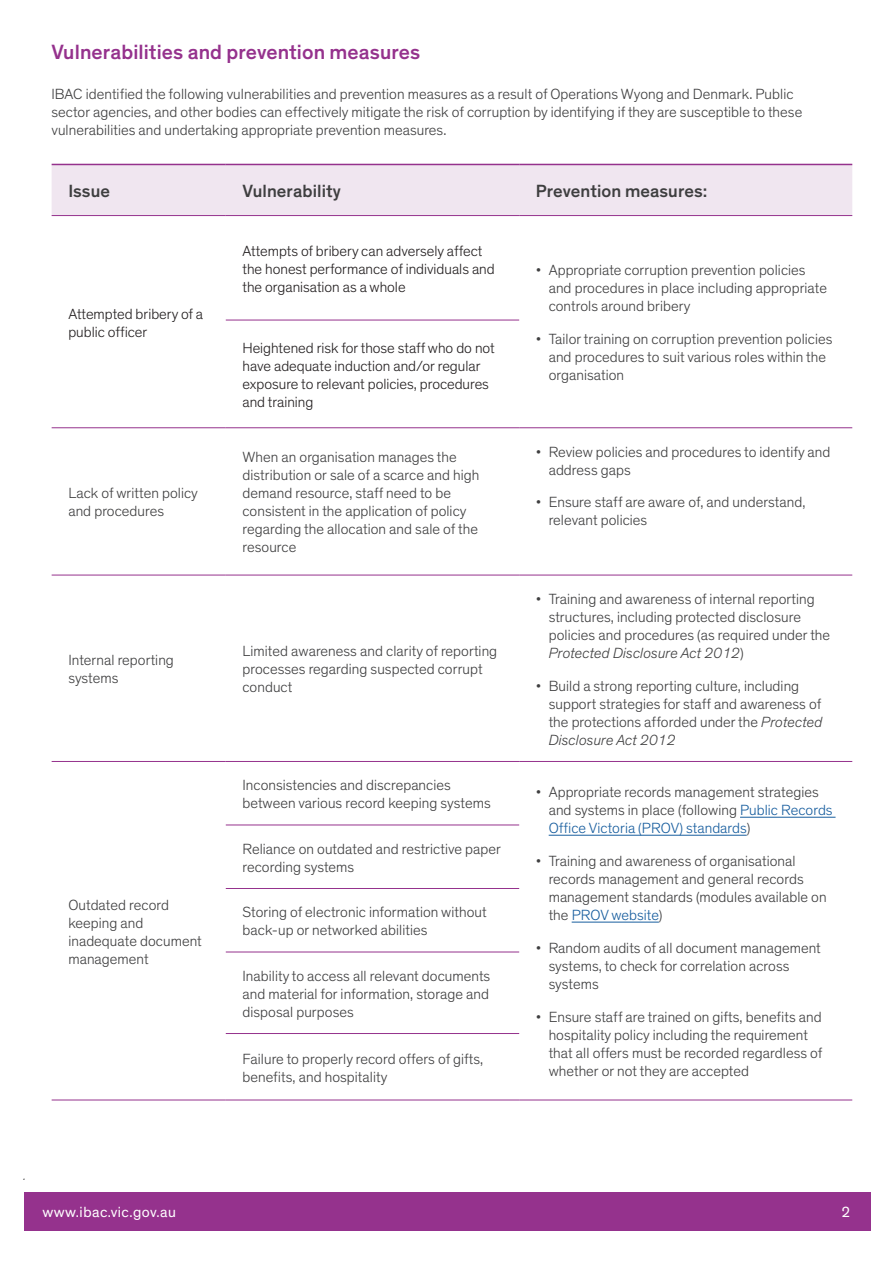
<style>
.page{position:relative;width:893px;height:1263px;background:#fff}
.page>*{position:absolute;margin:0;border:0;box-sizing:border-box;transform-origin:0 0}
.Heading_2{font:500 21px "Theinhardt";letter-spacing:.005em;color:#95328d}
.t1{font:500 18px "Theinhardt";letter-spacing:.005em;color:#3e3e3f}
.Body_copy{font:300 15px/18px "Theinhardt";letter-spacing:.005em;color:#3e3e3f}
.t2{font:300 15px/18px "Theinhardt";color:#231f20}
.t3{font:15px "Theinhardt";letter-spacing:.03em;color:#fff}
.t4{font:italic 300 12px "Theinhardt";color:#3e3e3f}
.s1{font-style:italic}
.s2{color:#175d9e}
</style>
<div class="page">
<div style="left:24px;top:1193px;width:847px;height:38px;background:#95328d"></div>
<div style="left:52px;top:165px;width:800px;height:50px;background:#f0e6f0"></div>
<hr style="left:52px;top:215px;width:174px;height:1px;background:#95328d">
<hr style="left:226px;top:215px;width:293px;height:1px;background:#95328d">
<hr style="left:519px;top:215px;width:333px;height:1px;background:#95328d">
<hr style="left:52px;top:164px;width:174px;height:1px;background:#95328d">
<hr style="left:226px;top:164px;width:293px;height:1px;background:#95328d">
<hr style="left:519px;top:164px;width:333px;height:1px;background:#95328d">
<hr style="left:226px;top:320px;width:293px;height:1px;background:#95328d">
<hr style="left:52px;top:427px;width:174px;height:1px;background:#95328d">
<hr style="left:226px;top:427px;width:293px;height:1px;background:#95328d">
<hr style="left:519px;top:427px;width:333px;height:1px;background:#95328d">
<hr style="left:52px;top:575px;width:174px;height:1px;background:#95328d">
<hr style="left:226px;top:575px;width:293px;height:1px;background:#95328d">
<hr style="left:519px;top:575px;width:333px;height:1px;background:#95328d">
<hr style="left:52px;top:761px;width:174px;height:1px;background:#95328d">
<hr style="left:226px;top:761px;width:293px;height:1px;background:#95328d">
<hr style="left:519px;top:761px;width:333px;height:1px;background:#95328d">
<hr style="left:226px;top:825px;width:293px;height:1px;background:#95328d">
<hr style="left:226px;top:888px;width:293px;height:1px;background:#95328d">
<hr style="left:226px;top:952px;width:293px;height:1px;background:#95328d">
<hr style="left:226px;top:1033px;width:293px;height:1px;background:#95328d">
<hr style="left:52px;top:1099px;width:174px;height:1px;background:#95328d">
<hr style="left:226px;top:1099px;width:293px;height:1px;background:#95328d">
<hr style="left:519px;top:1099px;width:333px;height:1px;background:#95328d">
<hr style="left:740px;top:817px;width:95px;height:1px;background:#175d9e">
<hr style="left:549px;top:835px;width:198px;height:1px;background:#175d9e">
<hr style="left:572px;top:922px;width:87px;height:1px;background:#175d9e">
<p class="Heading_2" style="left:51px;top:40px;width:370px">Vulnerabilities and prevention measures</p>
<p class="Body_copy" style="left:51px;top:85px;width:752px">IBAC identified the following vulnerabilities and prevention measures as a result of Operations Wyong and Denmark. Public sector agencies, and other bodies can effectively mitigate the risk of corruption by identifying if they are susceptible to these vulnerabilities and undertaking appropriate prevention measures.</p>
<p class="t1" style="left:68px;top:180px;width:43px">Issue</p>
<p class="t1" style="left:243px;top:180px;width:100px">Vulnerability</p>
<p class="t1" style="left:536px;top:180px;width:173px">Prevention measures:</p>
<p class="t2" style="left:68px;top:305px;width:136px">Attempted bribery of a public officer</p>
<p class="Body_copy" style="left:68px;top:485px;width:131px">Lack of written policy and procedures</p>
<p class="t2" style="left:243px;top:242px;width:254px">Attempts of bribery can adversely affect the honest performance of individuals and the organisation as a whole</p>
<p class="t2" style="left:243px;top:339px;width:254px">Heightened risk for those staff who do not have adequate induction and/or regular exposure to relevant policies, procedures and training</p>
<p class="Body_copy" style="left:549px;top:261px;width:280px;text-indent:-13px">• Appropriate corruption prevention policies and procedures in place including appropriate controls around bribery</p>
<p class="Body_copy" style="left:549px;top:330px;width:285px;text-indent:-13px">• Tailor training on corruption prevention policies and procedures to suit various roles within the organisation</p>
<p class="Body_copy" style="left:243px;top:449px;width:238px">When an organisation manages the distribution or sale of a scarce and high demand resource, staff need to be consistent in the application of policy regarding the allocation and sale of the resource</p>
<p class="Body_copy" style="left:549px;top:443px;width:283px;text-indent:-13px">• Review policies and procedures to identify and address gaps</p>
<p class="Body_copy" style="left:549px;top:494px;width:258px;text-indent:-13px">• Ensure staff are aware of, and understand, relevant policies</p>
<p class="Body_copy" style="left:68px;top:651px;width:107px">Internal reporting systems</p>
<p class="Body_copy" style="left:243px;top:642px;width:256px">Limited awareness and clarity of reporting processes regarding suspected corrupt conduct</p>
<p class="Body_copy" style="left:549px;top:590px;width:283px;text-indent:-13px">• Training and awareness of internal reporting structures, including protected disclosure policies and procedures (as required under the <span class="s1">Protected Disclosure Act 2012</span>)</p>
<p class="Body_copy" style="left:549px;top:677px;width:275px;text-indent:-13px">• Build a strong reporting culture, including support strategies for staff and awareness of the protections afforded under the <span class="s1">Protected Disclosure Act 2012</span></p>
<p class="Body_copy" style="left:68px;top:896px;width:135px">Outdated record keeping and inadequate document management</p>
<p class="Body_copy" style="left:243px;top:776px;width:250px">Inconsistencies and discrepancies between various record keeping systems</p>
<p class="Body_copy" style="left:549px;top:784px;width:285px;text-indent:-13px">• Appropriate records management strategies and systems in place (following <span class="s2">Public Records<br>Office Victoria (PROV) standards</span>)</p>
<p class="Body_copy" style="left:549px;top:852px;width:279px;text-indent:-13px">• Training and awareness of organisational records management and general records management standards (modules available on the <span class="s2">PROV website</span>)</p>
<p class="Body_copy" style="left:549px;top:939px;width:274px;text-indent:-13px">• Random audits of all document management systems, to check for correlation across systems</p>
<p class="Body_copy" style="left:549px;top:1008px;width:275px;text-indent:-13px">• Ensure staff are trained on gifts, benefits and hospitality policy including the requirement that all offers must be recorded regardless of whether or not they are accepted</p>
<p class="Body_copy" style="left:243px;top:840px;width:260px">Reliance on outdated and restrictive paper recording systems</p>
<p class="Body_copy" style="left:243px;top:903px;width:246px">Storing of electronic information without back-up or networked abilities</p>
<p class="Body_copy" style="left:243px;top:967px;width:249px;text-align:justify">Inability to access all relevant documents and material for information, storage and disposal purposes</p>
<p class="Body_copy" style="left:243px;top:1050px;width:242px">Failure to properly record offers of gifts, benefits, and hospitality</p>
<p class="t4" style="left:23px;top:1169px;width:4px">.</p>
<p class="t3" style="left:43px;top:1203px;width:135px">www.ibac.vic.gov.au</p>
<p class="t3" style="left:842px;top:1203px;width:10px">2</p>
</div>
